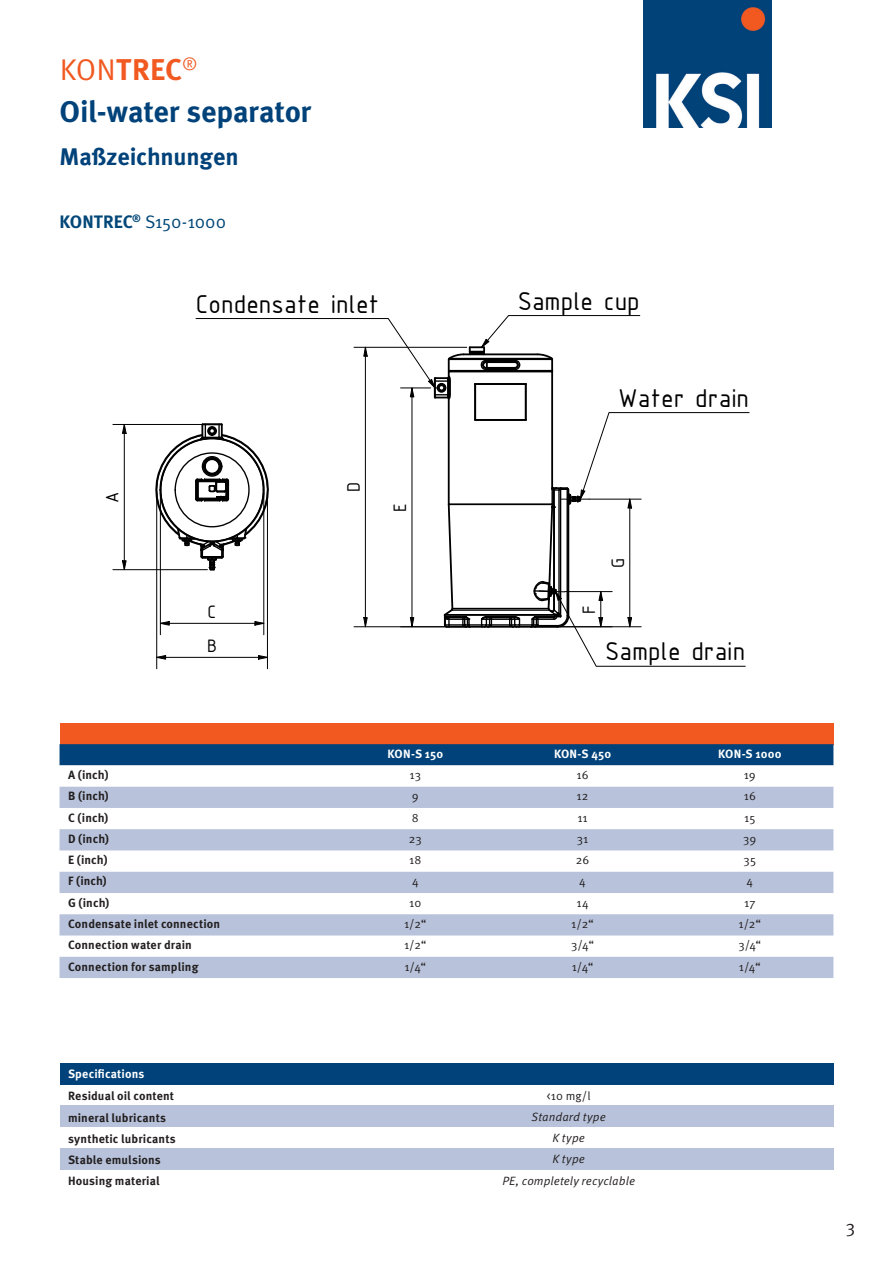
<style>
.page{position:relative;width:893px;height:1263px;background:#fff}
.page>*{position:absolute;margin:0;border:0;box-sizing:border-box;transform-origin:0 0}
.t1{font:700 30px/42.5px "Meta OT";letter-spacing:-.005em;color:#004279}
.t2{font:27.9px "ISOCPEUR";color:#000}
.t3{font:700 24px "Meta OT";letter-spacing:-.01em;color:#004279}
.t4{font:19.35px "ISOCPEUR";color:#000}
.t5{font:18px "Meta OT";letter-spacing:-.015em;color:#004778}
.t6{font:18px "Meta OT";color:#231f20}
.t7{font:700 12px "Meta OT";letter-spacing:.01em;color:#231f20}
.t8{font:12px "Meta OT";letter-spacing:.005em;color:#231f20}
.t9{font:italic 12px "Meta OT";letter-spacing:.01em;color:#231f20}
.t10{font:700 12px "Meta OT";letter-spacing:.01em;color:#fff}
.s1{font-weight:400;color:#f15921}
.s2{color:#f15921}
.s3{font-weight:700}
</style>
<div class="page">
<img style="left:644px;top:0;width:127px;height:128px">
<div style="left:60px;top:1063px;width:773px;height:21px;background:#004279"></div>
<div style="left:60px;top:1105px;width:773px;height:22px;background:#b8c3db"></div>
<div style="left:60px;top:1148px;width:773px;height:21px;background:#b8c3db"></div>
<hr style="left:525px;top:384px;width:2px;height:36px;background:#000">
<hr style="left:474px;top:384px;width:2px;height:36px;background:#000">
<hr style="left:448px;top:398px;width:2px;height:106px;background:#000">
<hr style="left:551px;top:371px;width:2px;height:117px;background:#000">
<svg style="left:150px;top:423px;width:119px;height:148px"></svg>
<svg style="left:122px;top:425px;width:5px;height:9px"></svg>
<svg style="left:121px;top:560px;width:6px;height:11px"></svg>
<hr style="left:124px;top:433px;width:1px;height:128px;background:#000">
<hr style="left:113px;top:424px;width:89px;height:1px;background:#000">
<hr style="left:113px;top:569px;width:94px;height:1px;background:#000">
<svg style="left:363px;top:616px;width:5px;height:12px"></svg>
<hr style="left:365px;top:356px;width:1px;height:262px;background:#000">
<hr style="left:354px;top:626px;width:92px;height:1px;background:#000">
<svg style="left:157px;top:620px;width:13px;height:6px"></svg>
<svg style="left:254px;top:620px;width:13px;height:6px"></svg>
<hr style="left:169px;top:623px;width:86px;height:1px;background:#000">
<hr style="left:160px;top:493px;width:1px;height:142px;background:#000">
<hr style="left:263px;top:493px;width:1px;height:142px;background:#000">
<svg style="left:157px;top:654px;width:10px;height:6px"></svg>
<svg style="left:257px;top:654px;width:10px;height:6px"></svg>
<hr style="left:166px;top:657px;width:93px;height:1px;background:#000">
<hr style="left:156px;top:493px;width:1px;height:176px;background:#000">
<hr style="left:267px;top:493px;width:1px;height:176px;background:#000">
<svg style="left:409px;top:616px;width:6px;height:12px"></svg>
<hr style="left:411px;top:397px;width:1px;height:221px;background:#000">
<hr style="left:401px;top:626px;width:66px;height:1px;background:#000">
<svg style="left:442px;top:411px;width:308px;height:256px"></svg>
<svg style="left:195px;top:315px;width:446px;height:85px"></svg>
<div style="left:60px;top:723px;width:773px;height:21px;background:#f15921"></div>
<div style="left:60px;top:744px;width:773px;height:21px;background:#004279"></div>
<svg style="left:60px;top:765px;width:773px;height:22px"></svg>
<svg style="left:60px;top:787px;width:773px;height:191px;fill:#b8c3db"></svg>
<h1 class="t1" style="left:60px;top:48px;width:253px"><span class="s1">KON</span><span class="s2">TREC</span><sup>®<br></sup>Oil-water separator</h1>
<p class="t3" style="left:60px;top:141px;width:181px">Maßzeichnungen</p>
<p class="t5" style="left:60px;top:211px;width:168px"><span class="s3">KONTREC</span><sup>®</sup> S150-1000</p>
<p class="t2" style="left:196px;top:286px;width:185px">Condensate inlet</p>
<p class="t4" style="left:100px;top:503px;width:13px;rotate:-90deg">A</p>
<p class="t4" style="left:341px;top:492px;width:12px;rotate:-90deg">D</p>
<p class="t4" style="left:388px;top:512px;width:10px;rotate:-90deg">E</p>
<p class="t2" style="left:518px;top:283px;width:124px">Sample cup</p>
<p class="t2" style="left:618px;top:380px;width:133px">Water drain</p>
<p class="t4" style="left:605px;top:568px;width:12px;rotate:-90deg">G</p>
<p class="t4" style="left:208px;top:599px;width:10px">C</p>
<p class="t4" style="left:576px;top:613px;width:10px;rotate:-90deg">F</p>
<p class="t4" style="left:207px;top:633px;width:12px">B</p>
<p class="t2" style="left:605px;top:633px;width:142px">Sample drain</p>
<p class="t10" style="left:387px;top:746px;width:57px">KON-S 150</p>
<p class="t10" style="left:554px;top:746px;width:59px">KON-S 450</p>
<p class="t10" style="left:718px;top:746px;width:65px">KON-S 1000</p>
<p class="t7" style="left:68px;top:767px;width:42px">A (inch)</p>
<p class="t8" style="left:410px;top:768px;width:13px">13</p>
<p class="t8" style="left:576px;top:768px;width:14px">16</p>
<p class="t8" style="left:744px;top:768px;width:13px">19</p>
<p class="t7" style="left:68px;top:789px;width:42px">B (inch)</p>
<p class="t8" style="left:412px;top:789px;width:8px">9</p>
<p class="t8" style="left:577px;top:789px;width:14px">12</p>
<p class="t8" style="left:744px;top:789px;width:14px">16</p>
<p class="t7" style="left:68px;top:810px;width:42px">C (inch)</p>
<p class="t8" style="left:412px;top:810px;width:8px">8</p>
<p class="t8" style="left:577px;top:810px;width:12px">11</p>
<p class="t8" style="left:744px;top:810px;width:13px">15</p>
<p class="t7" style="left:68px;top:831px;width:42px">D (inch)</p>
<p class="t8" style="left:409px;top:831px;width:15px">23</p>
<p class="t8" style="left:577px;top:831px;width:13px">31</p>
<p class="t8" style="left:743px;top:831px;width:15px">39</p>
<p class="t7" style="left:68px;top:852px;width:41px">E (inch)</p>
<p class="t8" style="left:409px;top:853px;width:14px">18</p>
<p class="t8" style="left:576px;top:853px;width:15px">26</p>
<p class="t8" style="left:744px;top:853px;width:14px">35</p>
<p class="t7" style="left:68px;top:874px;width:40px">F (inch)</p>
<p class="t8" style="left:412px;top:874px;width:8px">4</p>
<p class="t8" style="left:579px;top:874px;width:8px">4</p>
<p class="t8" style="left:746px;top:874px;width:8px">4</p>
<p class="t7" style="left:68px;top:895px;width:43px">G (inch)</p>
<p class="t8" style="left:409px;top:895px;width:14px">10</p>
<p class="t8" style="left:576px;top:895px;width:14px">14</p>
<p class="t8" style="left:744px;top:895px;width:13px">17</p>
<p class="t7" style="left:68px;top:916px;width:154px">Condensate inlet connection</p>
<p class="t8" style="left:404px;top:916px;width:24px">1/2“</p>
<p class="t8" style="left:571px;top:916px;width:24px">1/2“</p>
<p class="t8" style="left:738px;top:916px;width:24px">1/2“</p>
<p class="t7" style="left:68px;top:937px;width:125px">Connection water drain</p>
<p class="t8" style="left:404px;top:938px;width:24px">1/2“</p>
<p class="t8" style="left:571px;top:938px;width:24px">3/4“</p>
<p class="t8" style="left:738px;top:938px;width:24px">3/4“</p>
<p class="t7" style="left:68px;top:959px;width:132px">Connection for sampling</p>
<p class="t8" style="left:404px;top:959px;width:23px">1/4“</p>
<p class="t8" style="left:572px;top:959px;width:23px">1/4“</p>
<p class="t8" style="left:739px;top:959px;width:23px">1/4“</p>
<p class="t10" style="left:68px;top:1066px;width:78px">Specifications</p>
<p class="t7" style="left:68px;top:1088px;width:108px">Residual oil content</p>
<p class="t7" style="left:68px;top:1110px;width:100px">mineral lubricants</p>
<p class="t7" style="left:68px;top:1131px;width:109px">synthetic lubricants</p>
<p class="t7" style="left:68px;top:1152px;width:94px">Stable emulsions</p>
<p class="t7" style="left:68px;top:1173px;width:93px">Housing material</p>
<p class="t8" style="left:547px;top:1088px;width:45px">&lt;10 mg/l</p>
<p class="t9" style="left:532px;top:1109px;width:76px">Standard type</p>
<p class="t9" style="left:552px;top:1131px;width:34px">K type</p>
<p class="t9" style="left:552px;top:1152px;width:34px">K type</p>
<p class="t9" style="left:502px;top:1173px;width:134px">PE, completely recyclable</p>
<h3 class="t6" style="left:846px;top:1215px;width:11px">3</h3>
</div>
